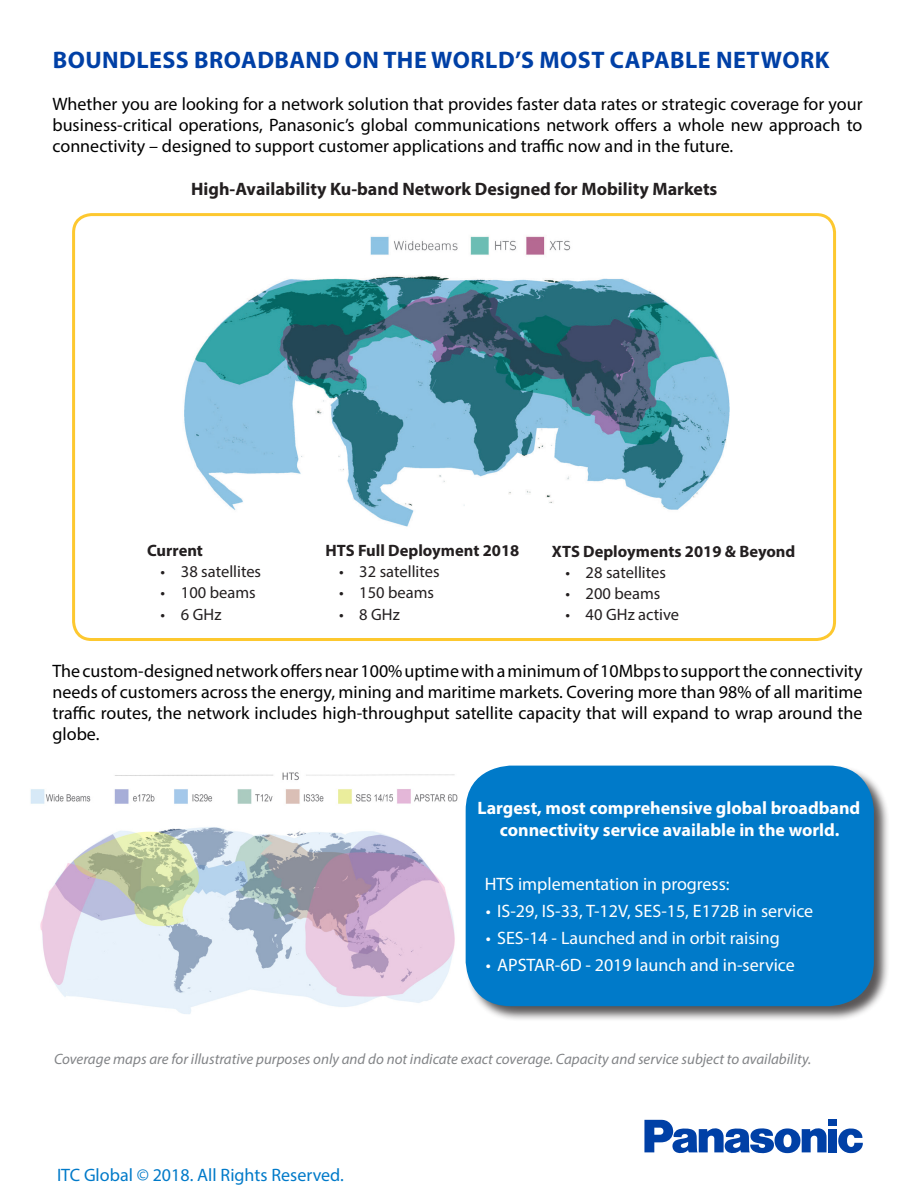
<style>
.page{position:relative;width:918px;height:1188px;background:#fff}
.page>*{position:absolute;margin:0;border:0;box-sizing:border-box;transform-origin:0 0}
.t1{font:700 24px "Myriad Pro";letter-spacing:.02em;color:#0040a6}
.t2{font:18px/21px "Myriad Pro";color:#000;text-align:justify}
.t3{font:18px "Myriad Pro";color:#fff}
.t4{font:700 18px/21.6px "Myriad Pro";color:#fff;text-align:center}
.t5{font:700 18px "Myriad Pro";color:#231f20}
.t6{font:18px "Myriad Pro";color:#007ac9}
.t7{font:16.5px "Myriad Pro";color:#231f20}
.t8{font:700 16.5px "Myriad Pro";color:#231f20}
.t9{font:italic 15px "Myriad Pro";color:#828487}
</style>
<div class="page">
<img style="left:370px;top:236px;width:201px;height:19px">
<div style="left:72px;top:213px;width:764px;height:428px;border:3px solid #fdc82f;border-radius:18px"></div>
<img style="left:30px;top:772px;width:428px;height:242px">
<svg style="left:644px;top:1120px;width:183px;height:33px"></svg>
<div style="left:828px;top:1129px;width:9px;height:23px;background:#0040a6"></div>
<div style="left:828px;top:1120px;width:9px;height:6px;background:#0040a6"></div>
<svg style="left:838px;top:1128px;width:25px;height:25px"></svg>
<div style="left:465px;top:765px;width:425px;height:257px;background:#231f20;opacity:.75"></div>
<div style="left:466px;top:766px;width:408px;height:240px;background:#007ac9;border-radius:45px"></div>
<img style="left:184px;top:275px;width:546px;height:252px">
<p class="t1" style="left:53px;top:44px;width:778px">BOUNDLESS BROADBAND ON THE WORLD’S MOST CAPABLE NETWORK</p>
<p class="t2" style="left:52px;top:93px;width:812px">Whether you are looking for a network solution that provides faster data rates or strategic coverage for your business-critical operations, Panasonic’s global communications network offers a whole new approach to connectivity – designed to support customer applications and traffic now and in the future.</p>
<p class="t5" style="left:191px;top:177px;width:528px">High-Availability Ku-band Network Designed for Mobility Markets</p>
<p class="t8" style="left:147px;top:540px;width:57px">Current</p>
<p class="t7" style="left:161px;top:562px;width:102px">• 38 satellites</p>
<p class="t7" style="left:161px;top:583px;width:97px">• 100 beams</p>
<p class="t7" style="left:161px;top:604px;width:62px">• 6 GHz</p>
<p class="t8" style="left:326px;top:540px;width:195px">HTS Full Deployment 2018</p>
<p class="t7" style="left:339px;top:561px;width:102px">• 32 satellites</p>
<p class="t7" style="left:339px;top:582px;width:97px">• 150 beams</p>
<p class="t7" style="left:339px;top:604px;width:62px">• 8 GHz</p>
<p class="t8" style="left:552px;top:540px;width:245px">XTS Deployments 2019 &amp; Beyond</p>
<p class="t7" style="left:565px;top:562px;width:102px">• 28 satellites</p>
<p class="t7" style="left:565px;top:583px;width:97px">• 200 beams</p>
<p class="t7" style="left:565px;top:605px;width:115px">• 40 GHz active</p>
<p class="t2" style="left:52px;top:660px;width:812px">The custom-designed network offers near 100% uptime with a minimum of 10Mbps to support the connectivity needs of customers across the energy, mining and maritime markets. Covering more than 98% of all maritime traffic routes, the network includes high-throughput satellite capacity that will expand to wrap around the globe.</p>
<p class="t4" style="left:477px;top:797px;width:384px">Largest, most comprehensive global broadband connectivity service available in the world.</p>
<p class="t3" style="left:485px;top:873px;width:246px">HTS implementation in progress:</p>
<p class="t3" style="left:486px;top:900px;width:329px">• IS-29, IS-33, T-12V, SES-15, E172B in service</p>
<p class="t3" style="left:486px;top:927px;width:296px">• SES-14 - Launched and in orbit raising</p>
<p class="t3" style="left:486px;top:954px;width:311px">• APSTAR-6D - 2019 launch and in-service</p>
<p class="t9" style="left:54px;top:1050px;width:759px">Coverage maps are for illustrative purposes only and do not indicate exact coverage. Capacity and service subject to availability.</p>
<p class="t6" style="left:57px;top:1164px;width:288px">ITC Global © 2018. All Rights Reserved.</p>
</div>
